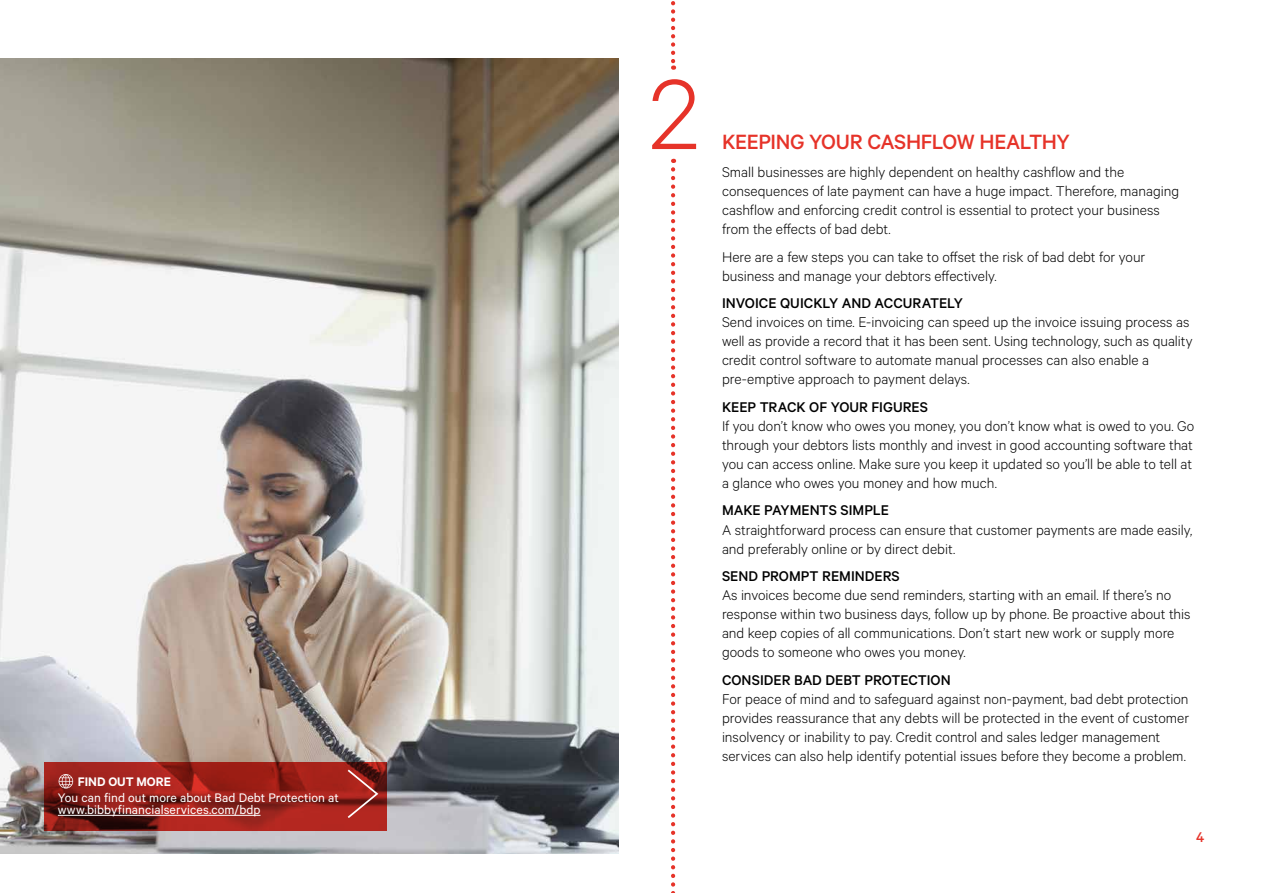
<style>
.page{position:relative;width:1263px;height:893px;background:#fff}
.page>*{position:absolute;margin:0;border:0;box-sizing:border-box;transform-origin:0 0}
.t1{font:300 112.05px "Calibre";color:#e63329}
.t2{font:500 23.25px "Calibre";letter-spacing:-.015em;color:#e63329}
.t3{font:300 15.9px/19px "Calibre";color:#000}
.t4{font:500 15.9px "Calibre";color:#000}
.t5{font:500 15.9px "Calibre";color:#e63329}
.t6{font:13.95px/12.8px "Calibre";letter-spacing:.005em;color:#fff}
.t7{font:600 13.95px "Calibre";color:#fff}
</style>
<div class="page">
<img style="left:0;top:58px;width:619px;height:795px">
<svg style="left:671px;top:169px;width:4px;height:724px"></svg>
<svg style="left:671px;top:1px;width:4px;height:69px"></svg>
<svg style="left:44px;top:762px;width:343px;height:68px;background:#941f19"></svg>
<hr style="left:58px;top:815px;width:203px;height:1px;background:#fff">
<svg style="left:59px;top:774px;width:14px;height:14px"></svg>
<svg style="left:348px;top:770px;width:30px;height:48px"></svg>
<p class="t7" style="left:78px;top:773px;width:94px">FIND OUT MORE</p>
<p class="t6" style="left:58px;top:790px;width:282px">You can find out more about Bad Debt Protection at www.bibbyfinancialservices.com/bdp</p>
<h1 class="t1" style="left:649px;top:49px;width:51px">2</h1>
<h2 class="t2" style="left:722px;top:128px;width:349px">KEEPING YOUR CASHFLOW HEALTHY</h2>
<p class="t3" style="left:722px;top:162px;width:459px">Small businesses are highly dependent on healthy cashflow and the consequences of late payment can have a huge impact. Therefore, managing cashflow and enforcing credit control is essential to protect your business from the effects of bad debt.</p>
<p class="t3" style="left:722px;top:247px;width:425px">Here are a few steps you can take to offset the risk of bad debt for your business and manage your debtors effectively.</p>
<p class="t4" style="left:722px;top:294px;width:242px">INVOICE QUICKLY AND ACCURATELY</p>
<p class="t3" style="left:722px;top:312px;width:472px">Send invoices on time. E-invoicing can speed up the invoice issuing process as well as provide a record that it has been sent. Using technology, such as quality credit control software to automate manual processes can also enable a pre-emptive approach to payment delays.</p>
<p class="t4" style="left:722px;top:398px;width:207px">KEEP TRACK OF YOUR FIGURES</p>
<p class="t3" style="left:722px;top:416px;width:474px">If you don’t know who owes you money, you don’t know what is owed to you. Go through your debtors lists monthly and invest in good accounting software that you can access online. Make sure you keep it updated so you’ll be able to tell at a glance who owes you money and how much.</p>
<p class="t4" style="left:722px;top:501px;width:168px">MAKE PAYMENTS SIMPLE</p>
<p class="t3" style="left:722px;top:519px;width:472px">A straightforward process can ensure that customer payments are made easily, and preferably online or by direct debit.</p>
<p class="t4" style="left:722px;top:567px;width:179px">SEND PROMPT REMINDERS</p>
<p class="t3" style="left:722px;top:585px;width:470px">As invoices become due send reminders, starting with an email. If there’s no response within two business days, follow up by phone. Be proactive about this and keep copies of all communications. Don’t start new work or supply more goods to someone who owes you money.</p>
<p class="t4" style="left:722px;top:670px;width:230px">CONSIDER BAD DEBT PROTECTION</p>
<p class="t3" style="left:722px;top:688px;width:469px">For peace of mind and to safeguard against non-payment, bad debt protection provides reassurance that any debts will be protected in the event of customer insolvency or inability to pay. Credit control and sales ledger management services can also help identify potential issues before they become a problem.</p>
<p class="t5" style="left:1196px;top:828px;width:10px">4</p>
</div>
